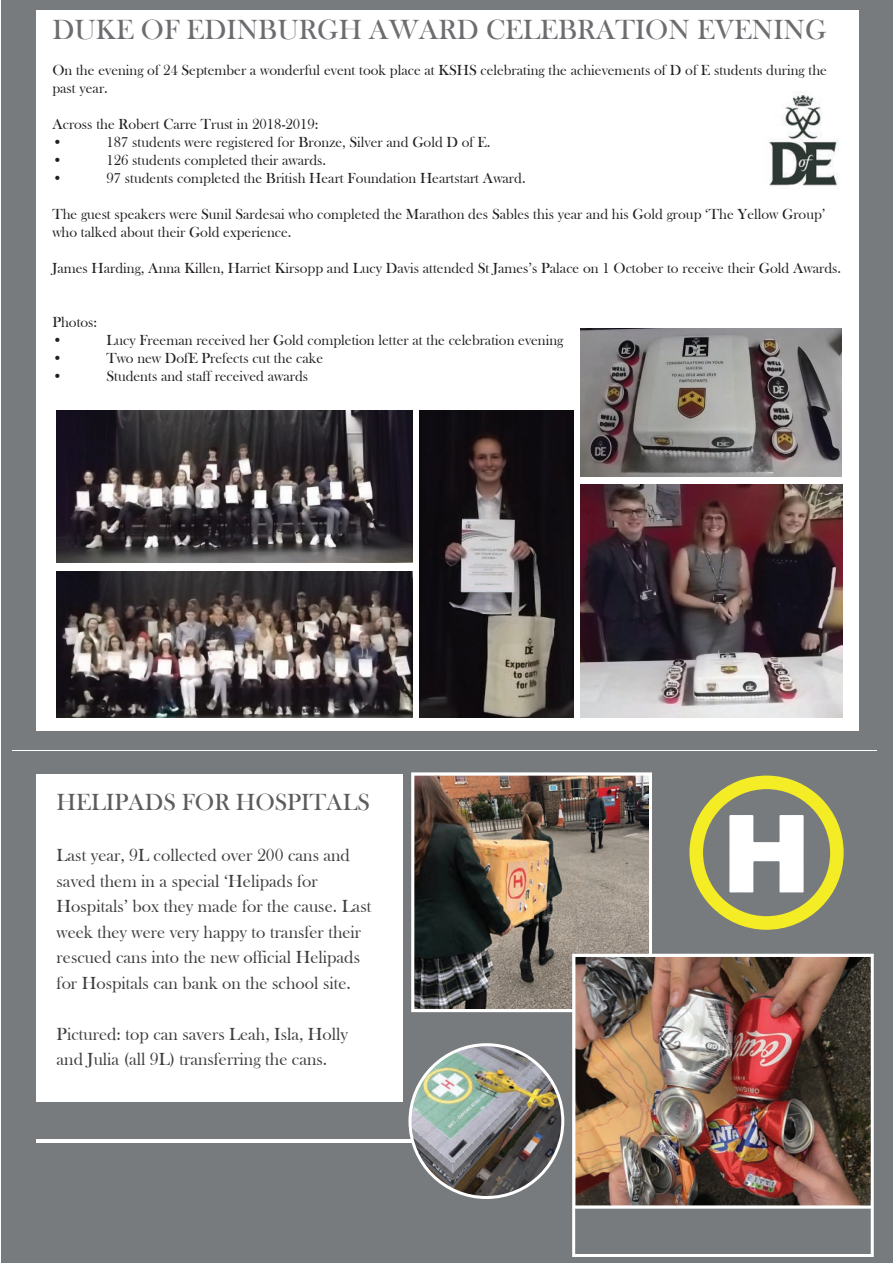
<style>
.page{position:relative;width:893px;height:1263px;background:#fff}
.page>*{position:absolute;margin:0;border:0;box-sizing:border-box;transform-origin:0 0}
.t1{font:28.5px "Bask Old Face";color:#6c6d70}
.t2{font:24px "Bask Old Face";color:#5c5c5f}
.t3{font:18px/25.5px "Bask Old Face";color:#3e3e3f}
.t4{font:15px/18px "Bask Old Face";color:#231f20}
</style>
<div class="page">
<hr style="left:0;top:0;width:893px;height:1px;background:#777b7d">
<div style="left:1px;top:0;width:892px;height:1263px;background:#777b7d"></div>
<div style="left:37px;top:10px;width:822px;height:721px;background:#fff"></div>
<img style="left:769px;top:94px;width:70px;height:92px">
<img style="left:57px;top:572px;width:356px;height:146px">
<img style="left:57px;top:410px;width:356px;height:153px">
<img style="left:419px;top:410px;width:155px;height:308px">
<img style="left:581px;top:328px;width:261px;height:149px">
<img style="left:581px;top:484px;width:261px;height:234px">
<hr style="left:13px;top:750px;width:864px;height:1px;background:#fff">
<div style="left:37px;top:774px;width:366px;height:327px;background:#fff"></div>
<img style="left:411px;top:772px;width:241px;height:240px">
<img style="left:572px;top:954px;width:302px;height:303px">
<svg style="left:689px;top:775px;width:155px;height:155px"></svg>
<img style="left:408px;top:1043px;width:156px;height:156px">
<hr style="left:37px;top:1139px;width:376px;height:3px;background:#fff">
<h1 class="t1" style="left:52px;top:14px;width:776px">DUKE OF EDINBURGH AWARD CELEBRATION EVENING</h1>
<p class="t4" style="left:52px;top:62px;width:776px">On the evening of 24 September a wonderful event took place at KSHS celebrating the achievements of D of E students during the past year.</p>
<p class="t4" style="left:52px;top:116px;width:268px">Across the Robert Carre Trust in 2018-2019: •</p>
<p class="t4" style="left:106px;top:134px;width:386px">187 students were registered for Bronze, Silver and Gold D of E.</p>
<p class="t4" style="left:52px;top:152px;width:12px">•</p>
<p class="t4" style="left:106px;top:152px;width:221px">126 students completed their awards.</p>
<p class="t4" style="left:52px;top:170px;width:12px">•</p>
<p class="t4" style="left:106px;top:170px;width:421px">97 students completed the British Heart Foundation Heartstart Award.</p>
<p class="t4" style="left:52px;top:206px;width:775px">The guest speakers were Sunil Sardesai who completed the Marathon des Sables this year and his Gold group ‘The Yellow Group’ who talked about their Gold experience.</p>
<p class="t4" style="left:52px;top:260px;width:790px">James Harding, Anna Killen, Harriet Kirsopp and Lucy Davis attended St James’s Palace on 1 October to receive their Gold Awards.</p>
<p class="t4" style="left:52px;top:314px;width:46px">Photos: •</p>
<p class="t4" style="left:106px;top:332px;width:459px">Lucy Freeman received her Gold completion letter at the celebration evening</p>
<p class="t4" style="left:52px;top:350px;width:12px">•</p>
<p class="t4" style="left:106px;top:350px;width:218px">Two new DofE Prefects cut the cake</p>
<p class="t4" style="left:52px;top:368px;width:12px">•</p>
<p class="t4" style="left:106px;top:368px;width:203px">Students and staff received awards</p>
<h2 class="t2" style="left:57px;top:789px;width:315px">HELIPADS FOR HOSPITALS</h2>
<p class="t3" style="left:57px;top:843px;width:316px">Last year, 9L collected over 200 cans and saved them in a special ‘Helipads for Hospitals’ box they made for the cause. Last week they were very happy to transfer their rescued cans into the new official Helipads for Hospitals can bank on the school site.</p>
<p class="t3" style="left:57px;top:1021px;width:293px">Pictured: top can savers Leah, Isla, Holly and Julia (all 9L) transferring the cans.</p>
</div>
